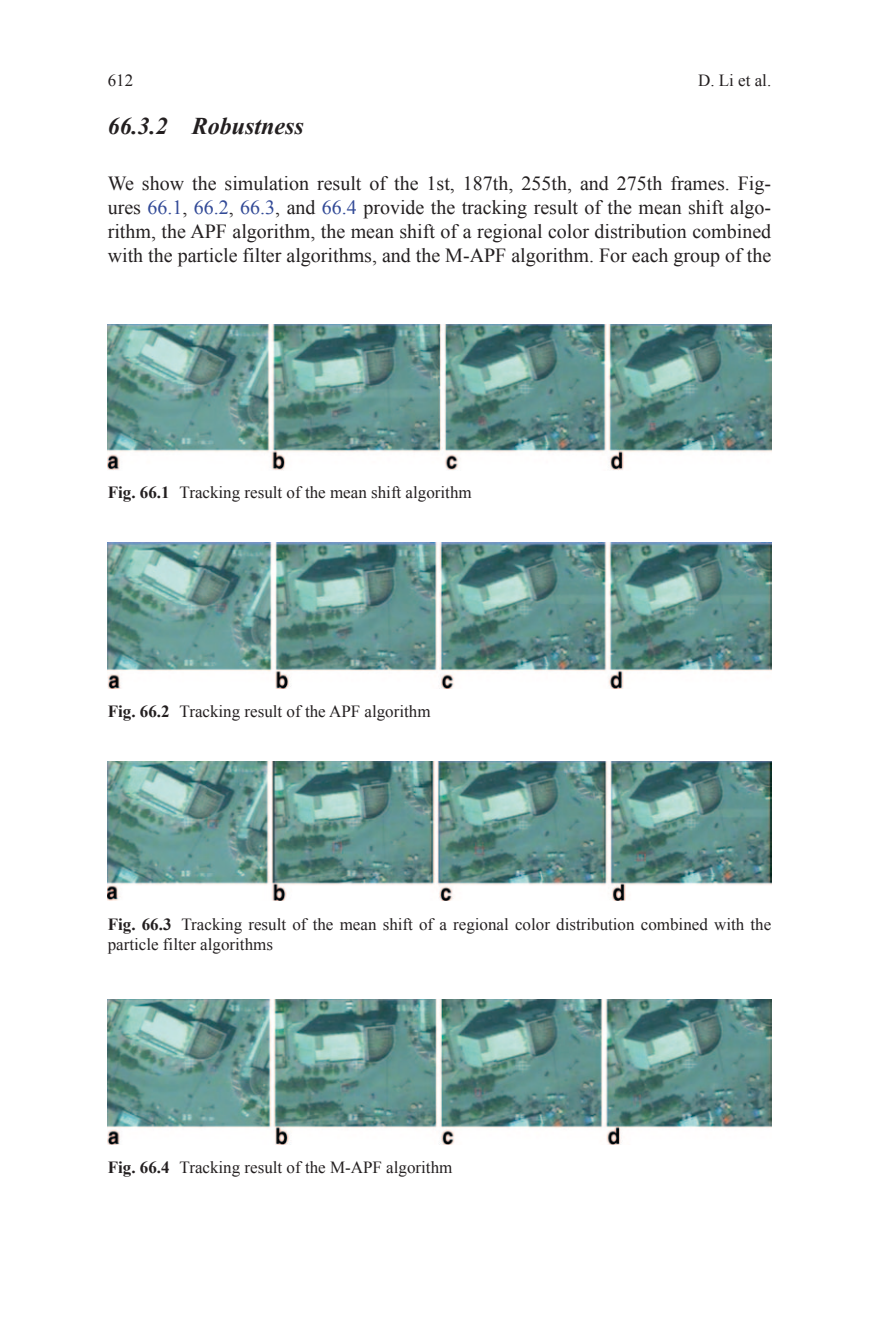
<style>
.page{position:relative;width:879px;height:1333px;background:#fff}
.page>*{position:absolute;margin:0;border:0;box-sizing:border-box;transform-origin:0 0}
.t1{font:italic 700 24px "Times New Roman";color:#231f20}
.t2{font:20px/24px "Times New Roman PSMT2";color:#231f20;text-align:justify}
.t3{font:17px/20px "Times New Roman PSMT2";color:#231f20}
.s1{font-family:"Times New Roman"}
.s2{color:#324a97}
.s3{font-family:"Times New Roman PS Bold MT22"}
</style>
<div class="page">
<img style="left:108px;top:999px;width:663px;height:145px">
<img style="left:108px;top:762px;width:663px;height:138px">
<img style="left:108px;top:542px;width:663px;height:146px">
<img style="left:108px;top:324px;width:663px;height:146px">
<p class="t3" style="left:108px;top:70px;width:27px">612</p>
<p class="t3" style="left:698px;top:70px;width:75px">D. Li et al.</p>
<p class="t1" style="left:108px;top:109px;width:198px">66.3.2 Robustness</p>
<p class="t2" style="left:108px;top:171px;width:665px">We show the simulation result of the 1st, 187th, 255th, and 275th frames. Fig&shy;<span class="s1">ures</span> <span class="s2">66.1</span><span class="s1">,</span> <span class="s2">66.2</span><span class="s1">,</span> <span class="s2">66.3</span><span class="s1">, and</span> <span class="s2">66.4</span> provide the tracking result of the mean shift algo&shy;rithm, the APF algorithm, the mean shift of a regional color distribution combined with the particle filter algorithms, and the M-APF algorithm. For each group of the</p>
<p class="t3" style="left:108px;top:482px;width:365px"><span class="s3">Fig. 66.1</span> Tracking result of the mean shift algorithm</p>
<p class="t3" style="left:108px;top:701px;width:324px"><span class="s3">Fig. 66.2</span> Tracking result of the APF algorithm</p>
<p class="t3" style="left:108px;top:913px;width:665px"><span class="s3">Fig. 66.3</span> Tracking result of the mean shift of a regional color distribution combined with the particle filter algorithms</p>
<p class="t3" style="left:108px;top:1156px;width:346px"><span class="s3">Fig. 66.4</span> Tracking result of the M-APF algorithm</p>
</div>
